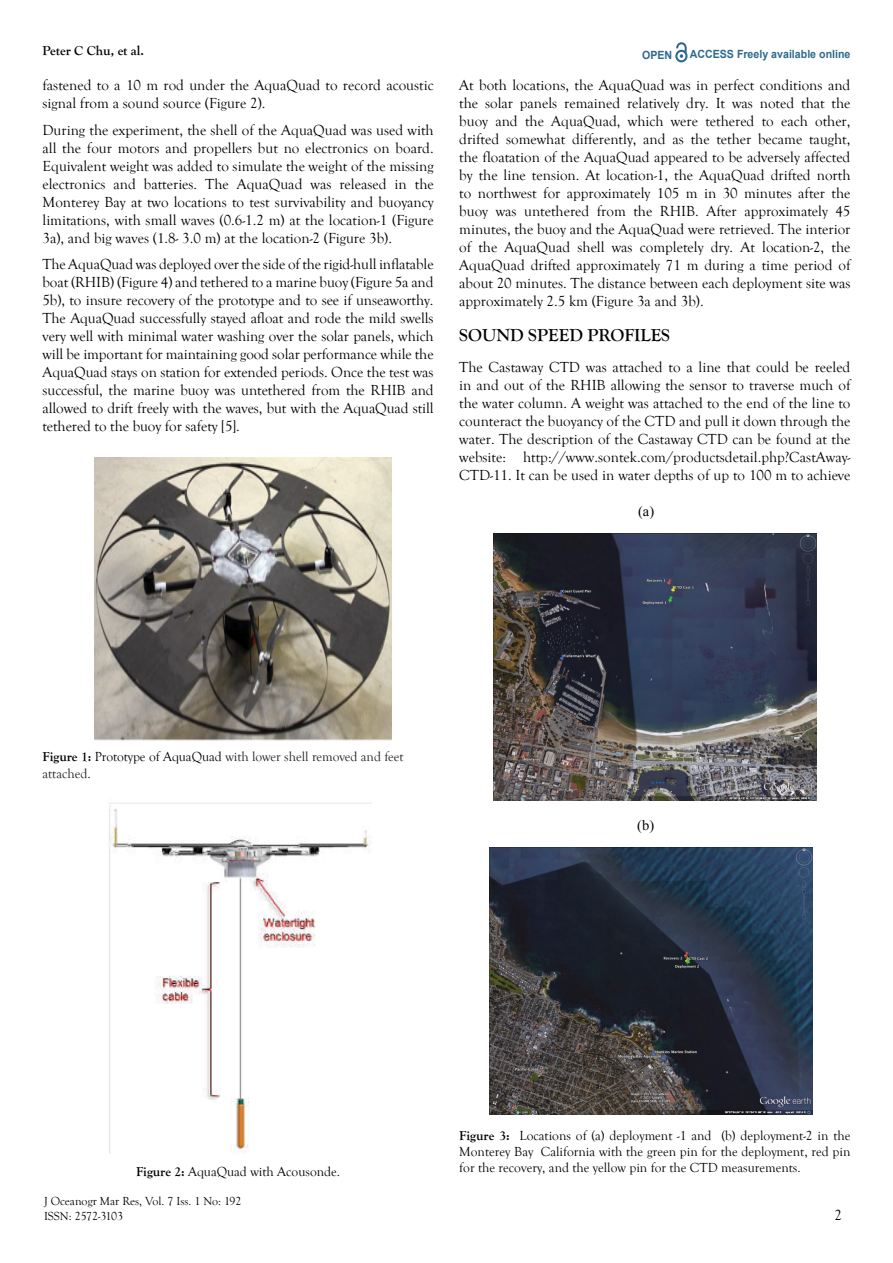
<style>
.page{position:relative;width:893px;height:1263px;background:#fff}
.page>*{position:absolute;margin:0;border:0;box-sizing:border-box;transform-origin:0 0}
.t1{font:700 18px "Goudy Old Style T";color:#000}
.t2{font:15px/18px "Goudy Old Style T";color:#000;text-align:justify}
.t3{font:14.4px "Times New Roman";color:#000}
.t4{font:13.5px/16.2px "Goudy Old Style T";color:#000;text-align:justify}
.t5{font:13.5px/16.2px "Goudy Old Style T";color:#221e1f}
.t6{font:700 13.5px "Goudy Old Style T";color:#000}
.t7{font:12px/15.1px "Goudy Old Style T";color:#000}
.t8{font:700 11.25px "Arial";color:#2d6a8e;scale:.94 1}
.s1{font-weight:700;color:#000}
.s2{color:#000}
.s3{font-weight:700}
</style>
<div class="page">
<svg style="left:675px;top:43px;width:12px;height:19px"></svg>
<img style="left:94px;top:457px;width:298px;height:284px">
<img style="left:108px;top:803px;width:264px;height:351px">
<img style="left:493px;top:533px;width:323px;height:267px">
<img style="left:489px;top:847px;width:323px;height:267px">
<p class="t6" style="left:43px;top:43px;width:103px">Peter C Chu, et al.</p>
<p class="t8" style="left:642px;top:47px;width:34px">OPEN</p>
<p class="t8" style="left:690px;top:46px;width:172px">ACCESS Freely available online</p>
<p class="t2" style="left:43px;top:77px;width:393px">fastened to a 10 m rod under the AquaQuad to record acoustic signal from a sound source (Figure 2).</p>
<p class="t2" style="left:43px;top:121px;width:393px">During the experiment, the shell of the AquaQuad was used with all the four motors and propellers but no electronics on board.<br>Equivalent weight was added to simulate the weight of the missing electronics and batteries. The AquaQuad was released in the Monterey Bay at two locations to test survivability and buoyancy limitations, with small waves (0.6-1.2 m) at the location-1 (Figure 3a), and big waves (1.8- 3.0 m) at the location-2 (Figure 3b).</p>
<p class="t2" style="left:43px;top:256px;width:393px">The AquaQuad was deployed over the side of the rigid-hull inflatable boat (RHIB) (Figure 4) and tethered to a marine buoy (Figure 5a and 5b), to insure recovery of the prototype and to see if unseaworthy.<br>The AquaQuad successfully stayed afloat and rode the mild swells very well with minimal water washing over the solar panels, which will be important for maintaining good solar performance while the AquaQuad stays on station for extended periods. Once the test was successful, the marine buoy was untethered from the RHIB and allowed to drift freely with the waves, but with the AquaQuad still tethered to the buoy for safety [5].</p>
<p class="t2" style="left:459px;top:77px;width:393px">At both locations, the AquaQuad was in perfect conditions and the solar panels remained relatively dry. It was noted that the buoy and the AquaQuad, which were tethered to each other, drifted somewhat differently, and as the tether became taught, the floatation of the AquaQuad appeared to be adversely affected by the line tension. At location-1, the AquaQuad drifted north to northwest for approximately 105 m in 30 minutes after the buoy was untethered from the RHIB. After approximately 45 minutes, the buoy and the AquaQuad were retrieved. The interior of the AquaQuad shell was completely dry. At location-2, the AquaQuad drifted approximately 71 m during a time period of about 20 minutes. The distance between each deployment site was approximately 2.5 km (Figure 3a and 3b).</p>
<p class="t1" style="left:459px;top:325px;width:212px">SOUND SPEED PROFILES</p>
<p class="t2" style="left:459px;top:358px;width:393px">The Castaway CTD was attached to a line that could be reeled in and out of the RHIB allowing the sensor to traverse much of the water column. A weight was attached to the end of the line to counteract the buoyancy of the CTD and pull it down through the water. The description of the Castaway CTD can be found at the website: http://www.sontek.com/productsdetail.php?CastAway-CTD-11. It can be used in water depths of up to 100 m to achieve</p>
<p class="t3" style="left:638px;top:501px;width:18px">(a)</p>
<p class="t5" style="left:43px;top:749px;width:362px"><span class="s1">Figure 1:</span> <span class="s2">Prototype of AquaQuad</span> with lower shell removed and feet attached<span class="s2">.</span></p>
<p class="t3" style="left:637px;top:815px;width:18px">(b)</p>
<p class="t4" style="left:136px;top:1164px;width:206px"><span class="s3">Figure 2:</span> AquaQuad with Acousonde.</p>
<p class="t7" style="left:44px;top:1194px;width:199px">J Oceanogr Mar Res, Vol. 7 Iss. 1 No: 192<br>ISSN: 2572-3103</p>
<p class="t4" style="left:459px;top:1127px;width:393px"><span class="s3">Figure 3:</span> Locations of (a) deployment -1 and (b) deployment-2 in the Monterey Bay California with the green pin for the deployment, red pin for the recovery, and the yellow pin for the CTD measurements.</p>
<p class="t2" style="left:834px;top:1207px;width:9px">2</p>
</div>
